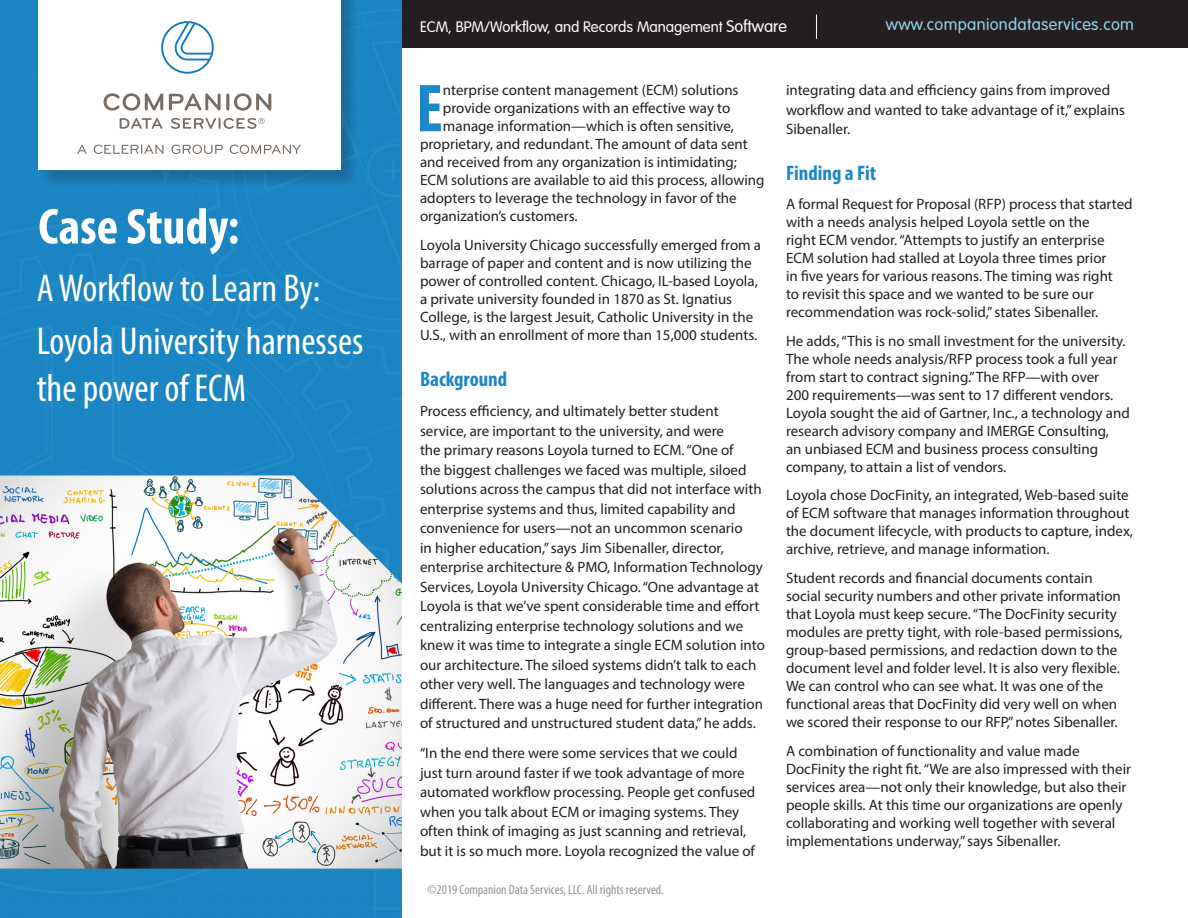
<style>
.page{position:relative;width:1188px;height:918px;background:#fff}
.page>*{position:absolute;margin:0;border:0;box-sizing:border-box;transform-origin:0 0}
.t1{font:700 condensed 68.4px "Myriad Pro";color:#1c87c8}
.Subsequent_Bullets{font:700 condensed 51px "Myriad Pro";color:#fff}
.Subsequent_Bullets-2{font:condensed 39px/46.8px "Myriad Pro";color:#fff}
.Article_Section_Head{font:700 condensed 21px "Myriad Pro";color:#1c87c8}
.headers{font:300 16.5px "VAG Rounded Std";letter-spacing:.02em;color:#94d3f3}
.t2{font:15px/18px "Myriad Pro";color:#231f20}
.headers-2{font:300 15px "VAG Rounded Std";color:#fff}
.t3{font:condensed 13.5px "Myriad Pro";color:#939598}
.s1{font-size:16.5px}
</style>
<div class="page">
<div style="left:0;top:0;width:402px;height:918px;background:#1b87c4"></div>
<img style="left:0;top:476px;width:402px;height:393px">
<div style="left:402px;top:0;width:786px;height:47px;background:#231f20"></div>
<svg style="left:816px;top:14px;width:1px;height:25px"></svg>
<div style="left:41px;top:0;width:319px;height:189px;background:#231f20;opacity:.25"></div>
<div style="left:38px;top:0;width:303px;height:170px;background:#fff"></div>
<svg style="left:120px;top:118px;width:42px;height:11px"></svg>
<svg style="left:171px;top:118px;width:94px;height:11px"></svg>
<svg style="left:77px;top:145px;width:10px;height:9px"></svg>
<svg style="left:94px;top:145px;width:69px;height:9px"></svg>
<svg style="left:171px;top:145px;width:52px;height:9px"></svg>
<svg style="left:230px;top:145px;width:71px;height:9px"></svg>
<svg style="left:104px;top:93px;width:59px;height:18px"></svg>
<svg style="left:169px;top:93px;width:52px;height:17px"></svg>
<hr style="left:226px;top:93px;width:3px;height:17px;background:#786b61;border-radius:2px">
<svg style="left:234px;top:93px;width:37px;height:18px"></svg>
<svg style="left:161px;top:21px;width:53px;height:53px"></svg>
<p class="Subsequent_Bullets" style="left:38px;top:195px;width:202px">Case Study:</p>
<p class="Subsequent_Bullets-2" style="left:37px;top:264px;width:285px">A Workflow to Learn By:</p>
<p class="Subsequent_Bullets-2" style="left:37px;top:317px;width:328px">Loyola University harnesses the power of ECM</p>
<p class="headers-2" style="left:420px;top:18px;width:368px">ECM, BPM/Workflow, and Records Management <span class="s1">Software</span></p>
<p class="headers" style="left:886px;top:15px;width:250px">www.companiondataservices.com</p>
<p class="t1" style="left:416px;top:66px;width:28px">E</p>
<p class="t2" style="left:443px;top:81px;width:297px">nterprise content management (ECM) solutions</p>
<p class="t2" style="left:443px;top:99px;width:289px">provide organizations with an effective way to</p>
<p class="t2" style="left:443px;top:117px;width:292px">manage information—which is often sensitive,</p>
<p class="t2" style="left:420px;top:135px;width:329px">proprietary, and redundant. The amount of data sent</p>
<p class="t2" style="left:420px;top:153px;width:319px">and received from any organization is intimidating;</p>
<p class="t2" style="left:420px;top:171px;width:346px">ECM solutions are available to aid this process, allowing</p>
<p class="t2" style="left:420px;top:189px;width:318px">adopters to leverage the technology in favor of the</p>
<p class="t2" style="left:420px;top:207px;width:159px">organization’s customers.</p>
<p class="t2" style="left:420px;top:236px;width:343px">Loyola University Chicago successfully emerged from a barrage of paper and content and is now utilizing the power of controlled content. Chicago, IL-based Loyola, a private university founded in 1870 as St. Ignatius College, is the largest Jesuit, Catholic University in the U.S., with an enrollment of more than 15,000 students.</p>
<p class="Article_Section_Head" style="left:420px;top:366px;width:89px">Background</p>
<p class="t2" style="left:420px;top:401px;width:346px;line-height:19.5px">Process efficiency, and ultimately better student service, are important to the university, and were<br>the primary reasons Loyola turned to ECM. “One of<br>the biggest challenges we faced was multiple, siloed solutions across the campus that did not interface with enterprise systems and thus, limited capability and convenience for users—not an uncommon scenario<br>in higher education,” says Jim Sibenaller, director, enterprise architecture &amp; PMO, Information Technology Services, Loyola University Chicago. “One advantage at Loyola is that we’ve spent considerable time and effort centralizing enterprise technology solutions and we knew it was time to integrate a single ECM solution into our architecture. The siloed systems didn’t talk to each other very well. The languages and technology were different. There was a huge need for further integration of structured and unstructured student data,” he adds.</p>
<p class="t2" style="left:420px;top:743px;width:337px;line-height:19.5px">“In the end there were some services that we could just turn around faster if we took advantage of more automated workflow processing. People get confused when you talk about ECM or imaging systems. They often think of imaging as just scanning and retrieval, but it is so much more. Loyola recognized the value of</p>
<p class="t3" style="left:428px;top:881px;width:238px">©2019 Companion Data Services, LLC. All rights reserved.</p>
<p class="t2" style="left:786px;top:80px;width:341px;line-height:19.5px">integrating data and efficiency gains from improved workflow and wanted to take advantage of it,” explains<br>Sibenaller.</p>
<p class="Article_Section_Head" style="left:786px;top:160px;width:92px">Finding a Fit</p>
<p class="t2" style="left:786px;top:195px;width:348px">A formal Request for Proposal (RFP) process that started with a needs analysis helped Loyola settle on the<br>right ECM vendor. “Attempts to justify an enterprise ECM solution had stalled at Loyola three times prior<br>in five years for various reasons. The timing was right<br>to revisit this space and we wanted to be sure our recommendation was rock-solid,” states Sibenaller.</p>
<p class="t2" style="left:786px;top:331px;width:345px">He adds, “This is no small investment for the university.<br>The whole needs analysis/RFP process took a full year from start to contract signing.” The RFP—with over<br>200 requirements—was sent to 17 different vendors.<br>Loyola sought the aid of Gartner, Inc., a technology and research advisory company and IMERGE Consulting,<br>an unbiased ECM and business process consulting company, to attain a list of vendors.</p>
<p class="t2" style="left:786px;top:486px;width:349px">Loyola chose DocFinity, an integrated, Web-based suite of ECM software that manages information throughout the document lifecycle, with products to capture, index, archive, retrieve, and manage information.</p>
<p class="t2" style="left:786px;top:569px;width:338px">Student records and financial documents contain social security numbers and other private information that Loyola must keep secure. “The DocFinity security modules are pretty tight, with role-based permissions, group-based permissions, and redaction down to the document level and folder level. It is also very flexible.<br>We can control who can see what. It was one of the functional areas that DocFinity did very well on when we scored their response to our RFP,” notes Sibenaller.</p>
<p class="t2" style="left:786px;top:742px;width:347px">A combination of functionality and value made DocFinity the right fit. “We are also impressed with their services area—not only their knowledge, but also their people skills. At this time our organizations are openly collaborating and working well together with several implementations underway,” says Sibenaller.</p>
</div>
